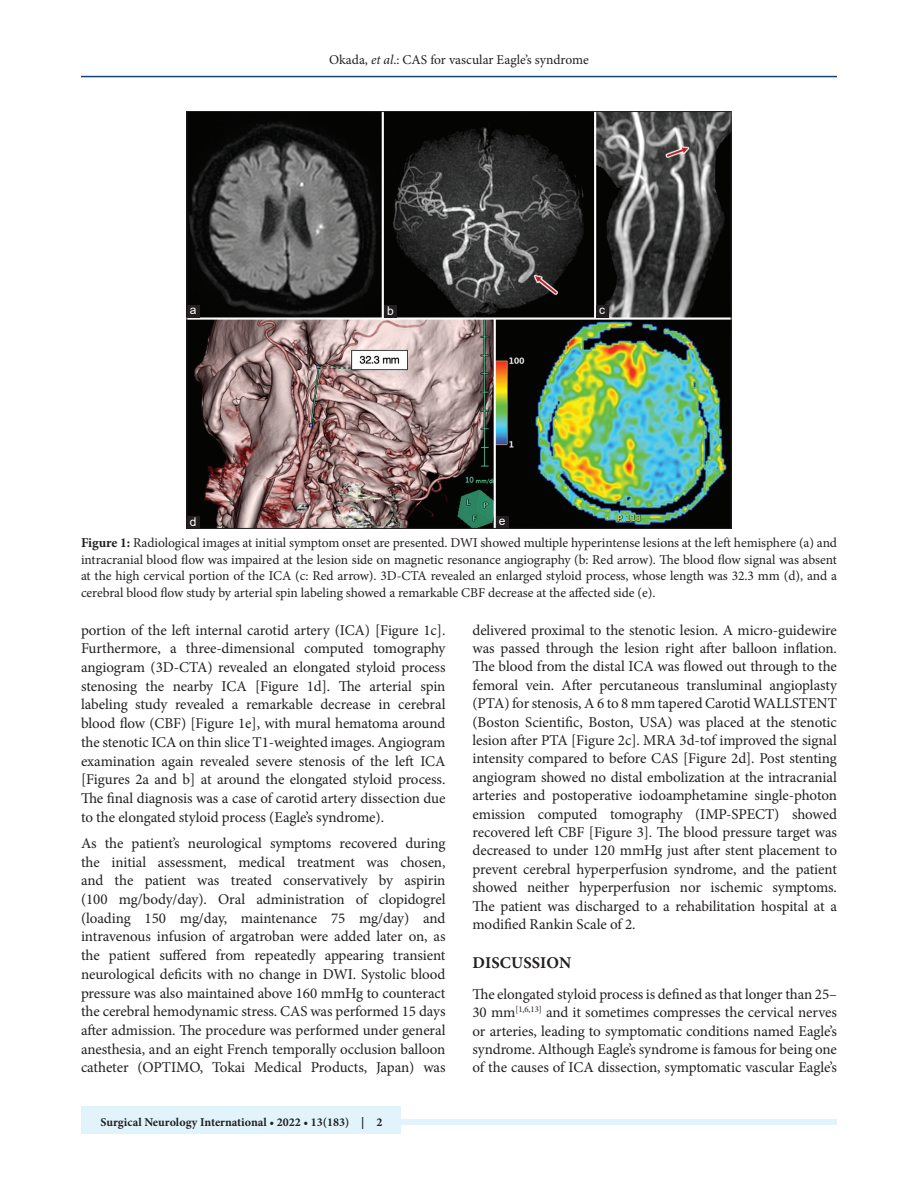
<style>
.page{position:relative;width:918px;height:1188px;background:#fff}
.page>*{position:absolute;margin:0;border:0;box-sizing:border-box;transform-origin:0 0}
.t1{font:700 16.5px "Minion Pro";letter-spacing:.01em;color:#231f20}
.TX{font:15px/18.8px "Minion Pro";letter-spacing:-.005em;color:#231f20;text-align:justify}
.FGC{font:13.5px/16.5px "Minion Pro";letter-spacing:-.005em;color:#231f20;text-align:justify}
.JF{font:700 12px "Minion Pro";color:#231f20}
.LABEL{font:12px "Arial";color:#fff}
.s1{font-style:italic}
.s2{font-weight:700}
</style>
<div class="page">
<hr style="left:81px;top:76px;width:756px;height:1px;background:#164077">
<div style="left:81px;top:1119px;width:756px;height:6px;background:#e1f4fc"></div>
<div style="left:81px;top:1106px;width:319px;height:28px;background:#e1f4fc"></div>
<img style="left:189px;top:113px;width:540px;height:414px">
<div style="left:187px;top:305px;width:13px;height:12px;background:#231f20"></div>
<div style="left:384px;top:305px;width:13px;height:12px;background:#231f20"></div>
<div style="left:596px;top:305px;width:13px;height:13px;background:#231f20"></div>
<div style="left:187px;top:516px;width:13px;height:12px;background:#231f20"></div>
<div style="left:496px;top:516px;width:12px;height:12px;background:#231f20"></div>
<p class="FGC" style="left:329px;top:51px;width:261px">Okada, <span class="s1">et al</span>.: CAS for vascular Eagle’s syndrome</p>
<p class="LABEL" style="left:190px;top:302px;width:8px">a</p>
<p class="LABEL" style="left:387px;top:303px;width:8px">b</p>
<p class="LABEL" style="left:599px;top:302px;width:7px">c</p>
<p class="LABEL" style="left:190px;top:514px;width:8px">d</p>
<p class="LABEL" style="left:499px;top:513px;width:8px">e</p>
<p class="FGC" style="left:81px;top:535px;width:758px"><span class="s2">Figure 1:</span> Radiological images at initial symptom onset are presented. DWI showed multiple hyperintense lesions at the left hemisphere (a) and intracranial blood flow was impaired at the lesion side on magnetic resonance angiography (b: Red arrow). The blood flow signal was absent at the high cervical portion of the ICA (c: Red arrow). 3D-CTA revealed an enlarged styloid process, whose length was 32.3 mm (d), and a cerebral blood flow study by arterial spin labeling showed a remarkable CBF decrease at the affected side (e).</p>
<p class="TX" style="left:81px;top:621px;width:366px">portion of the left internal carotid artery (ICA) [Figure 1c].<br>Furthermore, a three-dimensional computed tomography angiogram (3D-CTA) revealed an elongated styloid process stenosing the nearby ICA [Figure 1d]. The arterial spin labeling study revealed a remarkable decrease in cerebral blood flow (CBF) [Figure 1e], with mural hematoma around the stenotic ICA on thin slice T1-weighted images. Angiogram examination again revealed severe stenosis of the left ICA [Figures 2a and b] at around the elongated styloid process.<br>The final diagnosis was a case of carotid artery dissection due to the elongated styloid process (Eagle’s syndrome).</p>
<p class="TX" style="left:81px;top:834px;width:366px">As the patient’s neurological symptoms recovered during the initial assessment, medical treatment was chosen, and the patient was treated conservatively by aspirin (100 mg/body/day). Oral administration of clopidogrel (loading 150 mg/day, maintenance 75 mg/day) and intravenous infusion of argatroban were added later on, as the patient suffered from repeatedly appearing transient neurological deficits with no change in DWI. Systolic blood pressure was also maintained above 160 mmHg to counteract the cerebral hemodynamic stress. CAS was performed 15 days after admission. The procedure was performed under general anesthesia, and an eight French temporally occlusion balloon catheter (OPTIMO, Tokai Medical Products, Japan) was</p>
<p class="JF" style="left:100px;top:1113px;width:284px">Surgical Neurology International • 2022 • 13(183) | 2</p>
<p class="TX" style="left:472px;top:621px;width:366px">delivered proximal to the stenotic lesion. A micro-guidewire was passed through the lesion right after balloon inflation.<br>The blood from the distal ICA was flowed out through to the femoral vein. After percutaneous transluminal angioplasty (PTA) for stenosis, A 6 to 8 mm tapered Carotid WALLSTENT (Boston Scientific, Boston, USA) was placed at the stenotic lesion after PTA [Figure 2c]. MRA 3d-tof improved the signal intensity compared to before CAS [Figure 2d]. Post stenting angiogram showed no distal embolization at the intracranial arteries and postoperative iodoamphetamine single-photon emission computed tomography (IMP-SPECT) showed recovered left CBF [Figure 3]. The blood pressure target was decreased to under 120 mmHg just after stent placement to prevent cerebral hyperperfusion syndrome, and the patient showed neither hyperperfusion nor ischemic symptoms.<br>The patient was discharged to a rehabilitation hospital at a modified Rankin Scale of 2.</p>
<h1 class="t1" style="left:473px;top:951px;width:100px">DISCUSSION</h1>
<p class="TX" style="left:472px;top:985px;width:366px">The elongated styloid process is defined as that longer than 25– 30 mm<sup>[1,6,13]</sup> and it sometimes compresses the cervical nerves or arteries, leading to symptomatic conditions named Eagle’s syndrome. Although Eagle’s syndrome is famous for being one of the causes of ICA dissection, symptomatic vascular Eagle’s</p>
</div>
